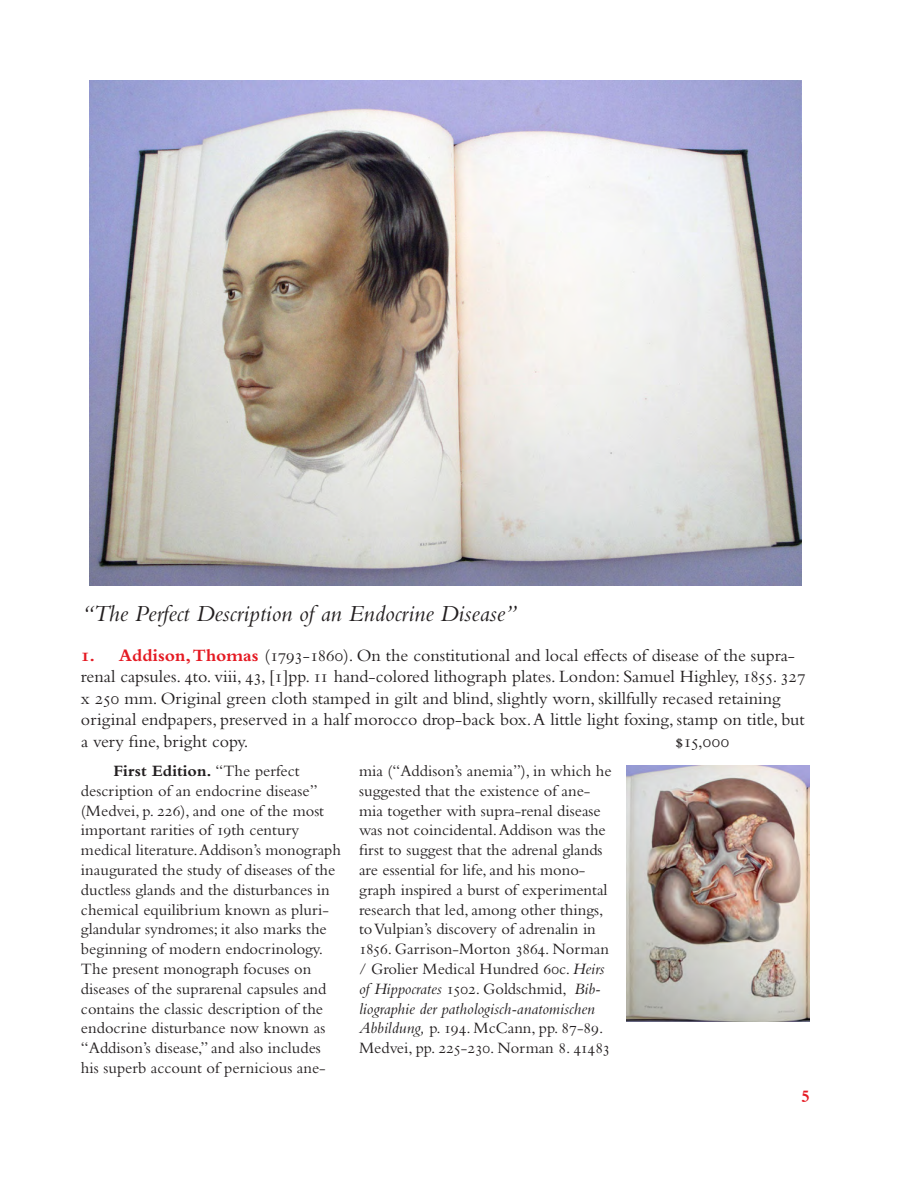
<style>
.page{position:relative;width:918px;height:1188px;background:#fff}
.page>*{position:absolute;margin:0;border:0;box-sizing:border-box;transform-origin:0 0}
.headline{font:italic 24px "Bembo Std";color:#231f20}
.physical_description{font:18px/21.6px "Bembo Std";color:#231f20}
.comment_paragraph{font:700 18px "Bembo Std";color:#e51a23}
.comment_paragraph-2{font:16.5px/19.8px "Bembo Std";color:#231f20}
.s1{font-weight:700;color:#e51a23}
.s2{font-weight:700}
.s3{font-style:italic}
</style>
<div class="page">
<img style="left:89px;top:81px;width:713px;height:505px">
<img style="left:627px;top:765px;width:183px;height:257px">
<p class="headline" style="left:81px;top:599px;width:438px">“The Perfect Description of an Endocrine Disease”</p>
<p class="physical_description" style="left:81px;top:644px;width:726px"><span class="s1">1. Addison, Thomas</span> (1793-1860). On the constitutional and local effects of disease of the supra&shy;renal capsules. 4to. viii, 43, [1]pp. 11 hand-colored lithograph plates. London: Samuel Highley, 1855. 327 x 250 mm. Original green cloth stamped in gilt and blind, slightly worn, skillfully recased retaining original endpapers, preserved in a half morocco drop-back box. A little light foxing, stamp on title, but a very fine, bright copy.</p>
<p class="physical_description" style="left:675px;top:730px;width:56px">$15,000</p>
<p class="comment_paragraph-2" style="left:81px;top:761px;width:262px;text-indent:32px"><span class="s2">First Edition.</span> “The perfect description of an endocrine disease” (Medvei, p. 226), and one of the most important rarities of 19th century medical literature. Addison’s monograph inaugurated the study of diseases of the ductless glands and the disturbances in chemical equilibrium known as pluri&shy;glandular syndromes; it also marks the beginning of modern endocrinology.<br>The present monograph focuses on diseases of the suprarenal capsules and contains the classic description of the endocrine disturbance now known as “Addison’s disease,” and also includes his superb account of pernicious ane-</p>
<p class="comment_paragraph-2" style="left:359px;top:761px;width:254px">mia (“Addison’s anemia”), in which he suggested that the existence of ane&shy;mia together with supra-renal disease was not coincidental. Addison was the first to suggest that the adrenal glands are essential for life, and his mono&shy;graph inspired a burst of experimental research that led, among other things, to Vulpian’s discovery of adrenalin in 1856. Garrison-Morton 3864. Norman / Grolier Medical Hundred 60c. <span class="s3">Heirs of Hippocrates</span> 1502. Goldschmid, <span class="s3">Bib&shy;liographie der pathologisch-anatomischen Abbildung,</span> p. 194. McCann, pp. 87-89.<br>Medvei, pp. 225-230. Norman 8. 41483</p>
<p class="comment_paragraph" style="left:802px;top:1084px;width:10px">5</p>
</div>
